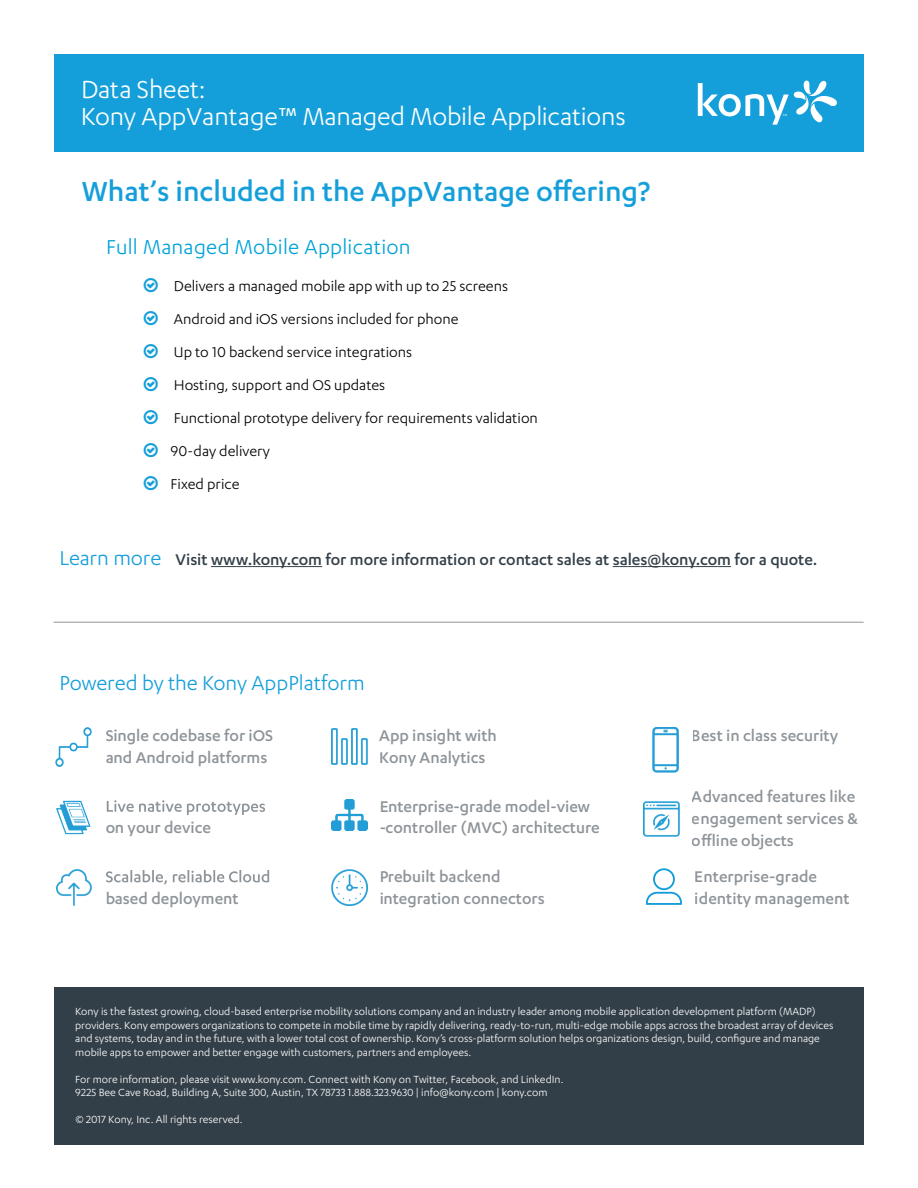
<style>
.page{position:relative;width:918px;height:1188px;background:#fff}
.page>*{position:absolute;margin:0;border:0;box-sizing:border-box;transform-origin:0 0}
.t1{font:500 31.95px "Karbon";color:#159fda}
.t2{font:28.5px/27px "Karbon";letter-spacing:-.005em;color:#fff}
.t3{font:23.4px "Karbon";letter-spacing:.01em;color:#00a3d8}
.t4{font:23.25px "Karbon";letter-spacing:-.005em;color:#159fda}
.t5{font:500 18px/21.6px "Karbon";color:#333f48}
.t6{font:16.5px/33px "Karbon";color:#000}
.t7{font:12px/13.5px "Karbon";color:#fff}
</style>
<div class="page">
<div style="left:54px;top:54px;width:810px;height:97px;background:#159fda"></div>
<svg style="left:698px;top:80px;width:139px;height:45px"></svg>
<div style="left:54px;top:987px;width:810px;height:158px;background:#333f48"></div>
<svg style="left:211px;top:566px;width:111px;height:1px"></svg>
<svg style="left:613px;top:566px;width:118px;height:1px"></svg>
<hr style="left:54px;top:622px;width:810px;height:1px;background:#333f48">
<svg style="left:107px;top:800px;width:158px;height:15px"></svg>
<svg style="left:106px;top:870px;width:163px;height:14px"></svg>
<img style="left:56px;top:728px;width:36px;height:38px">
<img style="left:331px;top:729px;width:36px;height:36px">
<img style="left:653px;top:728px;width:25px;height:44px">
<img style="left:56px;top:800px;width:35px;height:35px">
<img style="left:331px;top:799px;width:36px;height:31px">
<img style="left:644px;top:802px;width:35px;height:35px">
<img style="left:56px;top:870px;width:36px;height:36px">
<img style="left:331px;top:870px;width:36px;height:36px">
<svg style="left:646px;top:868px;width:36px;height:37px"></svg>
<h2 class="t2" style="left:81px;top:75px;width:547px">Data Sheet:<br>Kony AppVantage™ Managed Mobile Applications</h2>
<h1 class="t1" style="left:82px;top:174px;width:570px">What’s included in the AppVantage offering?</h1>
<h3 class="t3" style="left:106px;top:234px;width:306px">Full Managed Mobile Application</h3>
<p class="t6" style="left:171px;top:269px;width:369px">Delivers a managed mobile app with up to 25 screens Android and iOS versions included for phone<br>Up to 10 backend service integrations<br>Hosting, support and OS updates<br>Functional prototype delivery for requirements validation 90-day delivery<br>Fixed price</p>
<h3 class="t4" style="left:60px;top:545px;width:103px">Learn more</h3>
<h3 class="t5" style="left:176px;top:548px;width:644px">Visit www.kony.com for more information or contact sales at sales@kony.com for a quote.</h3>
<h3 class="t4" style="left:60px;top:670px;width:307px">Powered by the Kony AppPlatform</h3>
<h3 class="t5" style="left:105px;top:724px;width:169px">Single codebase for iOS and Android platforms</h3>
<h3 class="t5" style="left:692px;top:724px;width:148px">Best in class security</h3>
<h3 class="t5" style="left:379px;top:724px;width:119px">App insight with<br>Kony Analytics</h3>
<h3 class="t5" style="left:379px;top:795px;width:222px">Enterprise-grade model-view -controller (MVC) architecture</h3>
<h3 class="t5" style="left:379px;top:865px;width:167px">Prebuilt backend integration connectors</h3>
<h3 class="t5" style="left:695px;top:865px;width:156px">Enterprise-grade identity management</h3>
<h3 class="t5" style="left:692px;top:786px;width:167px">Advanced features like engagement services &amp; offline objects</h3>
<h3 class="t5" style="left:105px;top:816px;width:107px">on your device</h3>
<h3 class="t5" style="left:105px;top:887px;width:135px">based deployment</h3>
<p class="t7" style="left:75px;top:1004px;width:760px">Kony is the fastest growing, cloud-based enterprise mobility solutions company and an industry leader among mobile application development platform (MADP) providers. Kony empowers organizations to compete in mobile time by rapidly delivering, ready-to-run, multi-edge mobile apps across the broadest array of devices and systems, today and in the future, with a lower total cost of ownership. Kony’s cross-platform solution helps organizations design, build, configure and manage mobile apps to empower and better engage with customers, partners and employees.</p>
<p class="t7" style="left:75px;top:1072px;width:490px">For more information, please visit www.kony.com. Connect with Kony on Twitter, Facebook, and LinkedIn.<br>9225 Bee Cave Road, Building A, Suite 300, Austin, TX 78733 1.888.323.9630 | info@kony.com | kony.com</p>
<p class="t7" style="left:75px;top:1112px;width:169px">© 2017 Kony, Inc. All rights reserved.</p>
</div>
